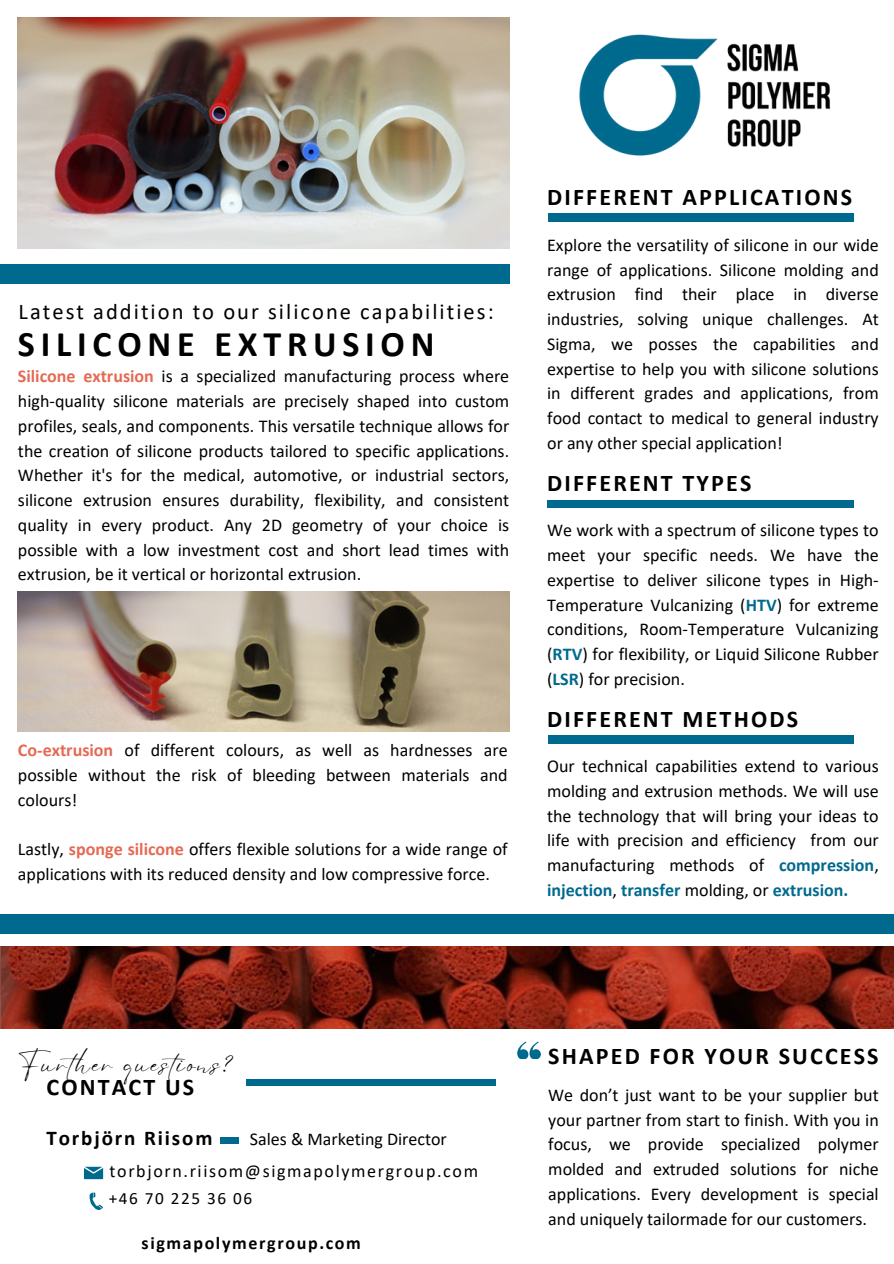
<style>
.page{position:relative;width:894px;height:1264px;background:#fff}
.page>*{position:absolute;margin:0;border:0;box-sizing:border-box;transform-origin:0 0}
.t1{font:700 36px "Calibri";letter-spacing:.16em;color:#000}
.t2{font:700 24px "Calibri";letter-spacing:.09em;color:#000}
.t3{font:24px "Eyesome Script";letter-spacing:.09em;color:#000}
.t4{font:22.5px "Calibri";letter-spacing:.09em;color:#000}
.t5{font:700 21px "Calibri";letter-spacing:.09em;color:#000}
.t6{font:18px/24.8px "Calibri";color:#000;text-align:justify}
.t7{font:18px "Calibri";letter-spacing:.09em;color:#000}
.t8{font:700 18px "Calibri";letter-spacing:.09em;color:#000}
.t9{font:17.25px "Calibri";letter-spacing:.09em;color:#000}
.s1{font-weight:700;color:#e56a54}
.s2{font-weight:700;color:#006a8e}
</style>
<div class="page">
<div style="left:0;top:914px;width:893px;height:19px;background:#006a8e"></div>
<img style="left:0;top:946px;width:893px;height:82px">
<img style="left:495px;top:17px;width:359px;height:203px">
<img style="left:18px;top:18px;width:491px;height:231px">
<div style="left:0;top:265px;width:509px;height:19px;background:#006a8e"></div>
<svg style="left:517px;top:1041px;width:23px;height:17px"></svg>
<img style="left:18px;top:592px;width:491px;height:139px">
<div style="left:548px;top:735px;width:305px;height:8px;background:#006a8e"></div>
<div style="left:547px;top:500px;width:306px;height:8px;background:#006a8e"></div>
<div style="left:548px;top:214px;width:305px;height:8px;background:#006a8e"></div>
<div style="left:246px;top:1079px;width:249px;height:6px;background:#006a8e"></div>
<div style="left:221px;top:1137px;width:18px;height:6px;background:#006a8e"></div>
<svg style="left:89px;top:1192px;width:14px;height:18px"></svg>
<svg style="left:84px;top:1166px;width:19px;height:13px"></svg>
<p class="t4" style="left:19px;top:302px;width:476px">Latest addition to our silicone capabilities:</p>
<p class="t1" style="left:18px;top:329px;width:418px">SILICONE EXTRUSION</p>
<p class="t6" style="left:18px;top:365px;width:492px"><span class="s1">Silicone extrusion</span> is a specialized manufacturing process where high-quality silicone materials are precisely shaped into custom profiles, seals, and components. This versatile technique allows for the creation of silicone products tailored to specific applications.<br>Whether it's for the medical, automotive, or industrial sectors, silicone extrusion ensures durability, flexibility, and consistent quality in every product. Any 2D geometry of your choice is possible with a low investment cost and short lead times with extrusion, be it vertical or horizontal extrusion.</p>
<p class="t6" style="left:18px;top:739px;width:491px"><span class="s1">Co-extrusion</span> of different colours, as well as hardnesses are possible without the risk of bleeding between materials and colours!</p>
<p class="t6" style="left:18px;top:838px;width:491px">Lastly, <span class="s1">sponge silicone</span> offers flexible solutions for a wide range of applications with its reduced density and low compressive force.</p>
<p class="t2" style="left:547px;top:187px;width:306px">DIFFERENT APPLICATIONS</p>
<p class="t6" style="left:547px;top:234px;width:333px">Explore the versatility of silicone in our wide range of applications. Silicone molding and extrusion find their place in diverse industries, solving unique challenges. At Sigma, we posses the capabilities and expertise to help you with silicone solutions in different grades and applications, from food contact to medical to general industry or any other special application!</p>
<p class="t2" style="left:547px;top:472px;width:206px">DIFFERENT TYPES</p>
<p class="t6" style="left:547px;top:519px;width:333px">We work with a spectrum of silicone types to meet your specific needs. We have the expertise to deliver silicone types in High-Temperature Vulcanizing (<span class="s2">HTV</span>) for extreme conditions, Room-Temperature Vulcanizing (<span class="s2">RTV</span>) for flexibility, or Liquid Silicone Rubber (<span class="s2">LSR</span>) for precision.</p>
<p class="t2" style="left:547px;top:708px;width:252px">DIFFERENT METHODS</p>
<p class="t6" style="left:547px;top:755px;width:333px">Our technical capabilities extend to various molding and extrusion methods. We will use the technology that will bring your ideas to life with precision and efficiency from our manufacturing methods of <span class="s2">compression</span>, <span class="s2">injection</span>, <span class="s2">transfer</span> molding, or <span class="s2">extrusion.</span></p>
<p class="t3" style="left:18px;top:1048px;width:218px">Further questions?</p>
<p class="t2" style="left:46px;top:1076px;width:149px">CONTACT US</p>
<p class="t5" style="left:46px;top:1129px;width:167px">Torbjörn Riisom</p>
<p class="t6" style="left:250px;top:1127px;width:198px">Sales &amp; Marketing Director</p>
<p class="t7" style="left:110px;top:1163px;width:370px">torbjorn.riisom@sigmapolymergroup.com</p>
<p class="t9" style="left:109px;top:1191px;width:145px">+46 70 225 36 06</p>
<p class="t8" style="left:141px;top:1235px;width:221px">sigmapolymergroup.com</p>
<p class="t2" style="left:548px;top:1045px;width:332px">SHAPED FOR YOUR SUCCESS</p>
<p class="t6" style="left:548px;top:1083px;width:332px">We don’t just want to be your supplier but your partner from start to finish. With you in focus, we provide specialized polymer molded and extruded solutions for niche applications. Every development is special and uniquely tailormade for our customers.</p>
</div>
